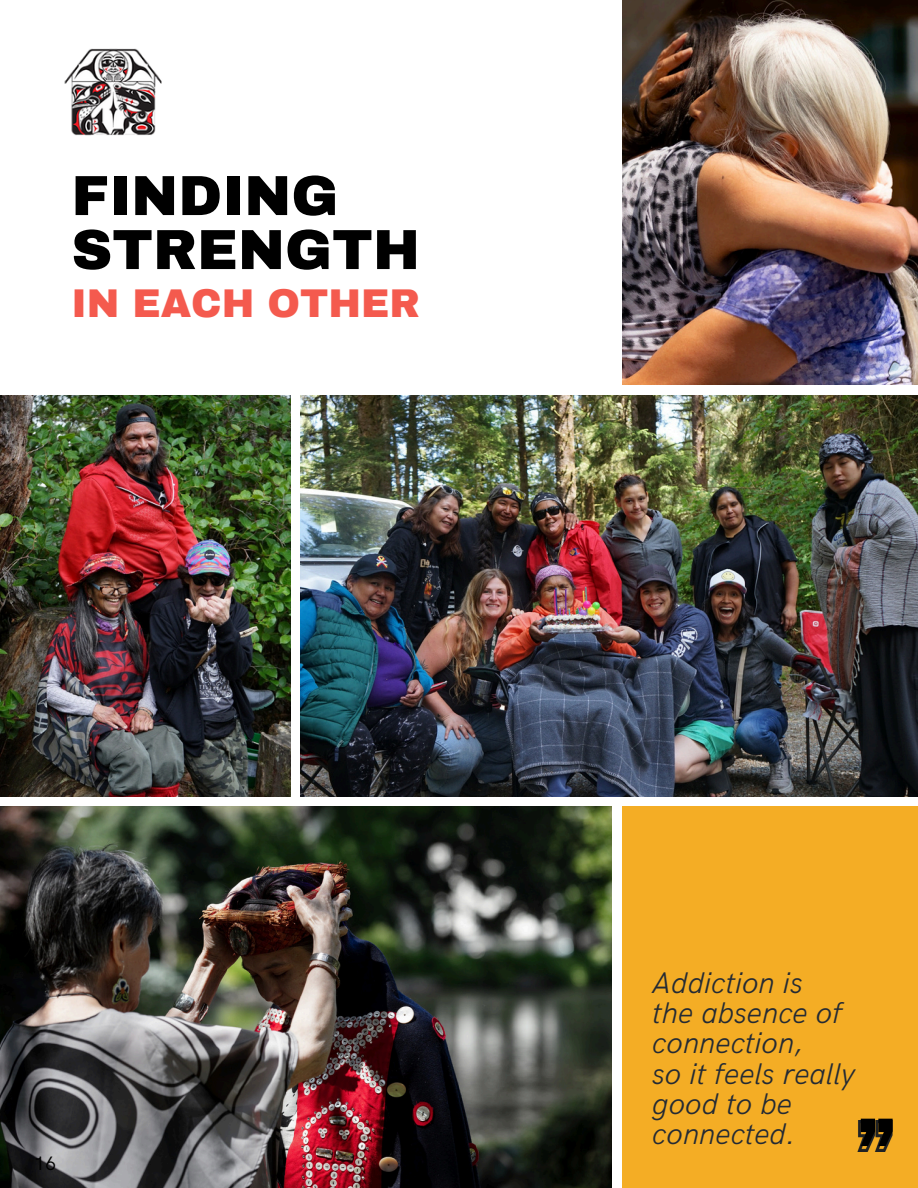
<style>
.page{position:relative;width:918px;height:1188px;background:#fff}
.page>*{position:absolute;margin:0;border:0;box-sizing:border-box;transform-origin:0 0}
.t1{font:900 76.65px "Archivo";color:#000}
.t2{font:900 56.55px/54px "Archivo";color:#000}
.t3{font:900 39.3px "Archivo";color:#f45a4e}
.t4{font:italic 300 30px/30.3px "HK Grotesk";color:#232a34}
.t5{font:19.5px "HK Grotesk";color:#000}
</style>
<div class="page">
<div style="left:622px;top:806px;width:296px;height:382px;background:#f4ad25"></div>
<img style="left:622px;top:0;width:296px;height:384px">
<img style="left:0;top:396px;width:290px;height:400px">
<img style="left:300px;top:396px;width:618px;height:400px">
<img style="left:0;top:806px;width:612px;height:382px">
<img style="left:858px;top:1121px;width:35px;height:30px">
<img style="left:64px;top:49px;width:98px;height:86px">
<p class="t2" style="left:71px;top:169px;width:350px">FINDING<br>STRENGTH</p>
<p class="t3" style="left:71px;top:283px;width:350px">IN EACH OTHER</p>
<p class="t5" style="left:34px;top:1153px;width:23px">16</p>
<p class="t4" style="left:652px;top:968px;width:204px">Addiction is<br>the absence of connection,<br>so it feels really</p>
<h1 class="t4" style="left:652px;top:1090px;width:145px">good to be connected.</h1>
<p class="t1" style="left:896px;top:1161px;width:40px;rotate:-180deg">“</p>
</div>
